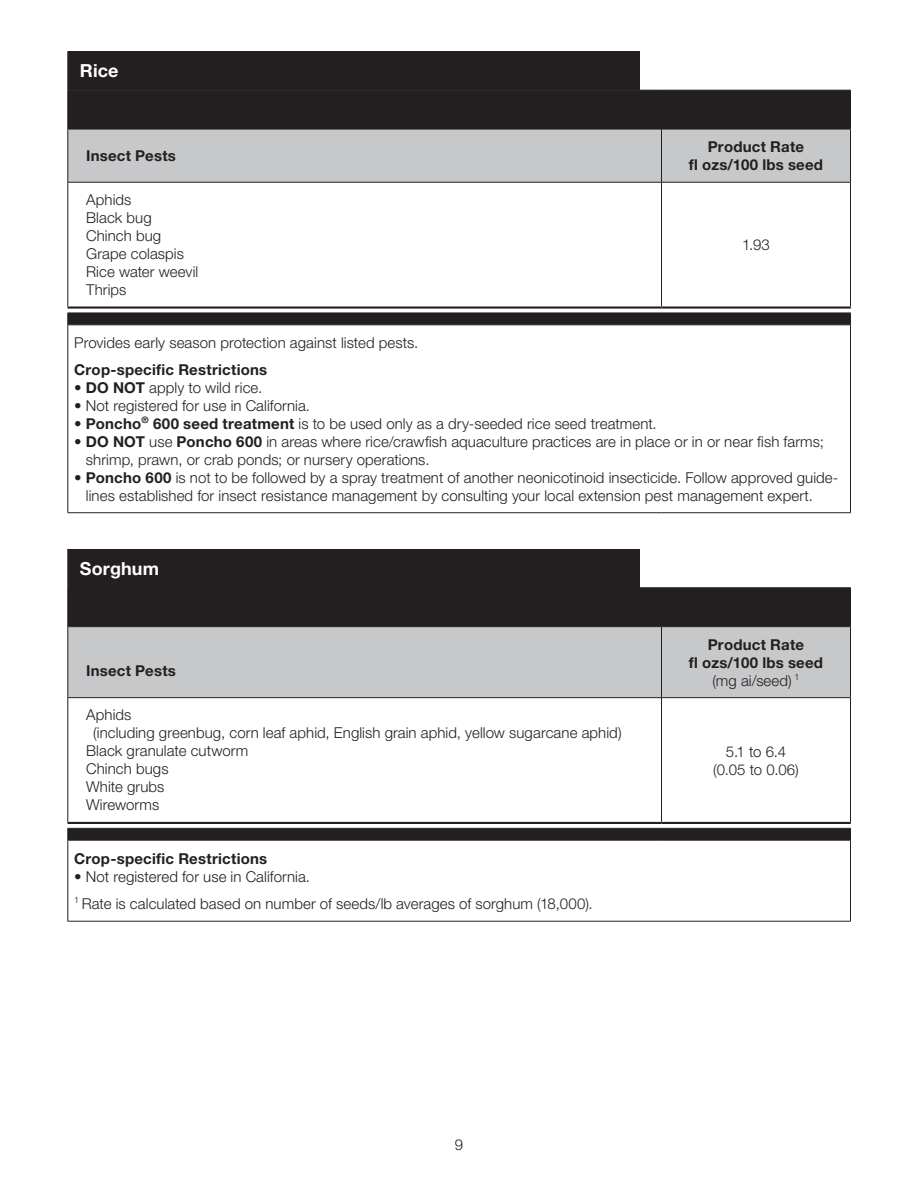
<style>
.page{position:relative;width:918px;height:1188px;background:#fff}
.page>*{position:absolute;margin:0;border:0;box-sizing:border-box;transform-origin:0 0}
.t1{font:700 18px "Helvetica Neue LT Pro";letter-spacing:.005em;color:#fff}
.t2{font:300 15px/18px "Helvetica Neue LT Pro";letter-spacing:.005em;color:#231f20}
.t3{font:700 15px/18px "Helvetica Neue LT Pro";letter-spacing:.015em;color:#231f20;text-align:center}
.s1{font-weight:700}
.s2{font-weight:300}
</style>
<div class="page">
<div style="left:69px;top:91px;width:781px;height:38px;background:#231f20"></div>
<div style="left:69px;top:130px;width:781px;height:52px;background:#c7c8ca"></div>
<svg style="left:68px;top:312px;width:782px;height:13px;background:#2c2829"></svg>
<hr style="left:68px;top:90px;width:1px;height:39px;background:#231f20">
<hr style="left:68px;top:129px;width:1px;height:53px;background:#231f20">
<hr style="left:661px;top:129px;width:1px;height:53px;background:#231f20">
<hr style="left:850px;top:129px;width:1px;height:53px;background:#231f20">
<hr style="left:68px;top:325px;width:594px;height:1px;background:#231f20">
<hr style="left:68px;top:325px;width:1px;height:187px;background:#231f20">
<hr style="left:662px;top:325px;width:189px;height:1px;background:#231f20">
<hr style="left:850px;top:325px;width:1px;height:187px;background:#231f20">
<hr style="left:68px;top:512px;width:594px;height:1px;background:#231f20">
<hr style="left:662px;top:512px;width:189px;height:1px;background:#231f20">
<hr style="left:68px;top:90px;width:594px;height:1px;background:#231f20">
<hr style="left:662px;top:90px;width:189px;height:1px;background:#231f20">
<hr style="left:68px;top:183px;width:1px;height:123px;background:#231f20">
<hr style="left:68px;top:306px;width:594px;height:3px;background:#231f20">
<hr style="left:662px;top:306px;width:189px;height:3px;background:#231f20">
<hr style="left:68px;top:182px;width:594px;height:1px;background:#231f20">
<hr style="left:662px;top:182px;width:189px;height:1px;background:#231f20">
<hr style="left:661px;top:183px;width:1px;height:123px;background:#231f20">
<hr style="left:850px;top:183px;width:1px;height:123px;background:#231f20">
<hr style="left:68px;top:313px;width:594px;height:1px;background:#231f20">
<hr style="left:662px;top:313px;width:189px;height:1px;background:#231f20">
<hr style="left:850px;top:90px;width:1px;height:39px;background:#231f20">
<hr style="left:68px;top:129px;width:594px;height:1px;background:#231f20">
<hr style="left:662px;top:129px;width:189px;height:1px;background:#231f20">
<div style="left:68px;top:51px;width:572px;height:39px;background:#231f20"></div>
<div style="left:69px;top:588px;width:781px;height:38px;background:#231f20"></div>
<div style="left:69px;top:627px;width:781px;height:70px;background:#c7c8ca"></div>
<svg style="left:68px;top:698px;width:782px;height:223px"></svg>
<hr style="left:68px;top:588px;width:1px;height:38px;background:#231f20">
<hr style="left:68px;top:627px;width:1px;height:70px;background:#231f20">
<hr style="left:661px;top:627px;width:1px;height:70px;background:#231f20">
<hr style="left:850px;top:627px;width:1px;height:70px;background:#231f20">
<hr style="left:68px;top:840px;width:594px;height:1px;background:#231f20">
<hr style="left:68px;top:841px;width:1px;height:80px;background:#231f20">
<hr style="left:662px;top:840px;width:189px;height:1px;background:#231f20">
<hr style="left:850px;top:841px;width:1px;height:80px;background:#231f20">
<hr style="left:68px;top:921px;width:594px;height:1px;background:#231f20">
<hr style="left:662px;top:921px;width:189px;height:1px;background:#231f20">
<hr style="left:68px;top:587px;width:594px;height:1px;background:#231f20">
<hr style="left:662px;top:587px;width:189px;height:1px;background:#231f20">
<hr style="left:68px;top:698px;width:1px;height:124px;background:#231f20">
<hr style="left:68px;top:822px;width:594px;height:2px;background:#231f20">
<hr style="left:662px;top:822px;width:189px;height:2px;background:#231f20">
<hr style="left:68px;top:697px;width:594px;height:1px;background:#231f20">
<hr style="left:662px;top:697px;width:189px;height:1px;background:#231f20">
<hr style="left:661px;top:698px;width:1px;height:124px;background:#231f20">
<hr style="left:850px;top:698px;width:1px;height:124px;background:#231f20">
<hr style="left:68px;top:828px;width:594px;height:1px;background:#231f20">
<hr style="left:662px;top:828px;width:189px;height:1px;background:#231f20">
<hr style="left:850px;top:588px;width:1px;height:38px;background:#231f20">
<hr style="left:68px;top:626px;width:594px;height:1px;background:#231f20">
<hr style="left:662px;top:626px;width:189px;height:1px;background:#231f20">
<div style="left:68px;top:549px;width:572px;height:39px;background:#231f20"></div>
<p class="t1" style="left:80px;top:59px;width:40px">Rice</p>
<p class="t3" style="left:86px;top:146px;width:91px">Insect Pests</p>
<p class="t3" style="left:689px;top:137px;width:136px">Product Rate<br>fl ozs/100 lbs seed</p>
<p class="t2" style="left:86px;top:190px;width:114px">Aphids<br>Black bug<br>Chinch bug<br>Grape colaspis<br>Rice water weevil<br>Thrips</p>
<p class="t2" style="left:742px;top:236px;width:29px">1.93</p>
<p class="t2" style="left:74px;top:333px;width:343px">Provides early season protection against listed pests.</p>
<p class="t3" style="left:74px;top:360px;width:194px">Crop-specific Restrictions</p>
<p class="t2" style="left:74px;top:378px;width:187px">• <span class="s1">DO NOT</span> apply to wild rice.</p>
<p class="t2" style="left:74px;top:396px;width:234px">• Not registered for use in California.</p>
<p class="t2" style="left:74px;top:414px;width:581px">• <span class="s1">Poncho</span><sup>®</sup> <span class="s1">600 seed treatment</span> is to be used only as a dry-seeded rice seed treatment.</p>
<p class="t2" style="left:86px;top:432px;width:739px;text-indent:-12px">• <span class="s1">DO NOT</span> use <span class="s1">Poncho 600</span> in areas where rice/crawfish aquaculture practices are in place or in or near fish farms; shrimp, prawn, or crab ponds; or nursery operations.</p>
<p class="t2" style="left:86px;top:468px;width:754px;text-indent:-12px">• <span class="s1">Poncho 600</span> is not to be followed by a spray treatment of another neonicotinoid insecticide. Follow approved guide&shy;lines established for insect resistance management by consulting your local extension pest management expert.</p>
<p class="t1" style="left:80px;top:557px;width:81px">Sorghum</p>
<p class="t3" style="left:86px;top:661px;width:91px">Insect Pests</p>
<p class="t2" style="left:86px;top:706px;width:47px">Aphids</p>
<p class="t2" style="left:93px;top:724px;width:530px">(including greenbug, corn leaf aphid, English grain aphid, yellow sugarcane aphid)</p>
<p class="t2" style="left:86px;top:742px;width:164px">Black granulate cutworm</p>
<p class="t2" style="left:86px;top:760px;width:84px">Chinch bugs</p>
<p class="t2" style="left:86px;top:778px;width:80px">White grubs</p>
<p class="t2" style="left:86px;top:796px;width:75px">Wireworms</p>
<p class="t3" style="left:74px;top:849px;width:194px">Crop-specific Restrictions</p>
<p class="t2" style="left:74px;top:862px;width:517px;line-height:27px">• Not registered for use in California.<br><sup>1</sup> Rate is calculated based on number of seeds/lb averages of sorghum (18,000).</p>
<p class="t3" style="left:689px;top:635px;width:136px">Product Rate<br>fl ozs/100 lbs seed <span class="s2">(mg ai/seed)</span> <sup>1</sup></p>
<p class="t2" style="left:713px;top:742px;width:87px;text-align:center">5.1 to 6.4 (0.05 to 0.06)</p>
<p class="t2" style="left:455px;top:1136px;width:10px">9</p>
</div>
